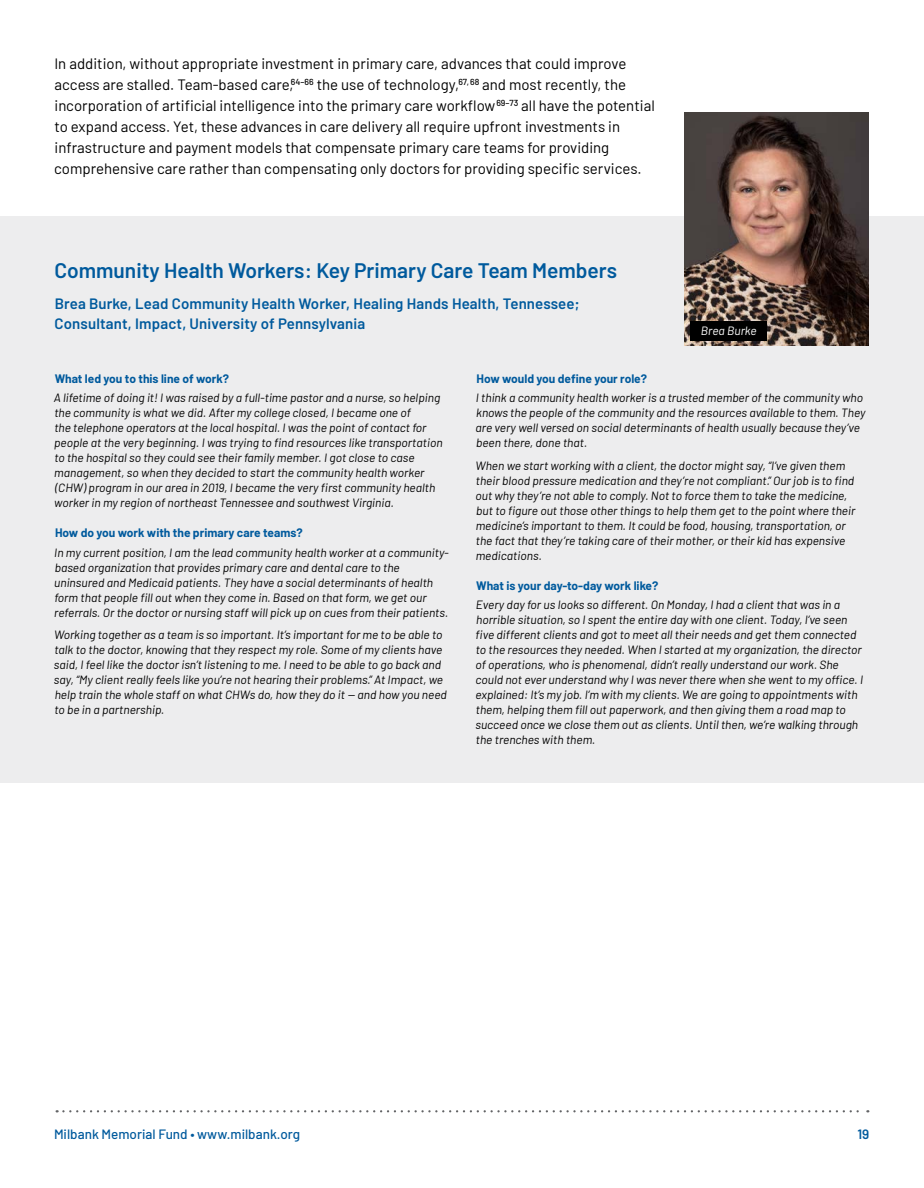
<style>
.page{position:relative;width:924px;height:1188px;background:#fff}
.page>*{position:absolute;margin:0;border:0;box-sizing:border-box;transform-origin:0 0}
.h2_sidebar_-_headline_1{font:600 21px "Barlow";color:#005a9d}
.body_text{font:15px/21px "Barlow";color:#000}
.h3_sidebar_box_-_headline_2{font:600 15px/19.5px "Barlow";letter-spacing:.01em;color:#005a9d}
.t1{font:500 13.5px "Barlow";color:#005a9d}
.t2{font:600 13.5px "Barlow";color:#005a9d}
.profile_-_answers{font:italic 12px/15px "Barlow";color:#000}
.profile_-_question{font:700 12px "Barlow";color:#005a9d}
.t3{font:italic 12px "Barlow";color:#fff}
</style>
<div class="page">
<div style="left:0;top:216px;width:924px;height:567px;background:#ececed"></div>
<img style="left:685px;top:112px;width:183px;height:233px">
<div style="left:690px;top:321px;width:77px;height:19px;background:#000"></div>
<svg style="left:57px;top:1110px;width:811px;height:2px"></svg>
<p class="body_text" style="left:54px;top:52px;width:602px">In addition, without appropriate investment in primary care, advances that could improve access are stalled. Team-based care,<sup>64–66</sup> the use of technology,<sup>67,68</sup> and most recently, the incorporation of artificial intelligence into the primary care workflow<sup>69–73</sup> all have the potential to expand access. Yet, these advances in care delivery all require upfront investments in infrastructure and payment models that compensate primary care teams for providing comprehensive care rather than compensating only doctors for providing specific services.</p>
<h2 class="h2_sidebar_-_headline_1" style="left:54px;top:255px;width:564px">Community Health Workers: Key Primary Care Team Members</h2>
<h3 class="h3_sidebar_box_-_headline_2" style="left:55px;top:293px;width:527px">Brea Burke, Lead Community Health Worker, Healing Hands Health, Tennessee;<br>Consultant, Impact, University of Pennsylvania</h3>
<p class="t3" style="left:701px;top:322px;width:57px">Brea Burke</p>
<p class="profile_-_question" style="left:55px;top:369px;width:176px">What led you to this line of work?</p>
<p class="profile_-_answers" style="left:54px;top:389px;width:390px">A lifetime of doing it! I was raised by a full-time pastor and a nurse, so helping the community is what we did. After my college closed, I became one of<br>the telephone operators at the local hospital. I was the point of contact for people at the very beginning. I was trying to find resources like transportation to the hospital so they could see their family member. I got close to case management, so when they decided to start the community health worker (CHW) program in our area in 2019, I became the very first community health worker in my region of northeast Tennessee and southwest Virginia.</p>
<p class="profile_-_question" style="left:55px;top:524px;width:249px">How do you work with the primary care teams?</p>
<p class="profile_-_answers" style="left:54px;top:544px;width:396px">In my current position, I am the lead community health worker at a community&shy;based organization that provides primary care and dental care to the uninsured and Medicaid patients. They have a social determinants of health form that people fill out when they come in. Based on that form, we get our referrals. Or the doctor or nursing staff will pick up on cues from their patients.</p>
<p class="profile_-_answers" style="left:54px;top:626px;width:394px">Working together as a team is so important. It’s important for me to be able to talk to the doctor, knowing that they respect my role. Some of my clients have said, I feel like the doctor isn’t listening to me. I need to be able to go back and say, “My client really feels like you’re not hearing their problems.” At Impact, we help train the whole staff on what CHWs do, how they do it – and how you need to be in a partnership.</p>
<p class="profile_-_question" style="left:477px;top:369px;width:172px">How would you define your role?</p>
<p class="profile_-_answers" style="left:475px;top:389px;width:391px">I think a community health worker is a trusted member of the community who knows the people of the community and the resources available to them. They are very well versed on social determinants of health usually because they’ve been there, done that.</p>
<p class="profile_-_answers" style="left:475px;top:457px;width:381px">When we start working with a client, the doctor might say, “I’ve given them their blood pressure medication and they’re not compliant.” Our job is to find out why they’re not able to comply. Not to force them to take the medicine, but to figure out those other things to help them get to the point where their medicine’s important to them. It could be food, housing, transportation, or the fact that they’re taking care of their mother, or their kid has expensive medications.</p>
<p class="profile_-_question" style="left:476px;top:576px;width:184px">What is your day-to-day work like?</p>
<p class="profile_-_answers" style="left:475px;top:596px;width:389px">Every day for us looks so different. On Monday, I had a client that was in a horrible situation, so I spent the entire day with one client. Today, I’ve seen five different clients and got to meet all their needs and get them connected to the resources they needed. When I started at my organization, the director of operations, who is phenomenal, didn’t really understand our work. She could not ever understand why I was never there when she went to my office. I explained: It’s my job. I’m with my clients. We are going to appointments with them, helping them fill out paperwork, and then giving them a road map to succeed once we close them out as clients. Until then, we’re walking through the trenches with them.</p>
<p class="t1" style="left:54px;top:1124px;width:248px">Milbank Memorial Fund • www.milbank.org</p>
<p class="t2" style="left:857px;top:1124px;width:13px">19</p>
</div>
